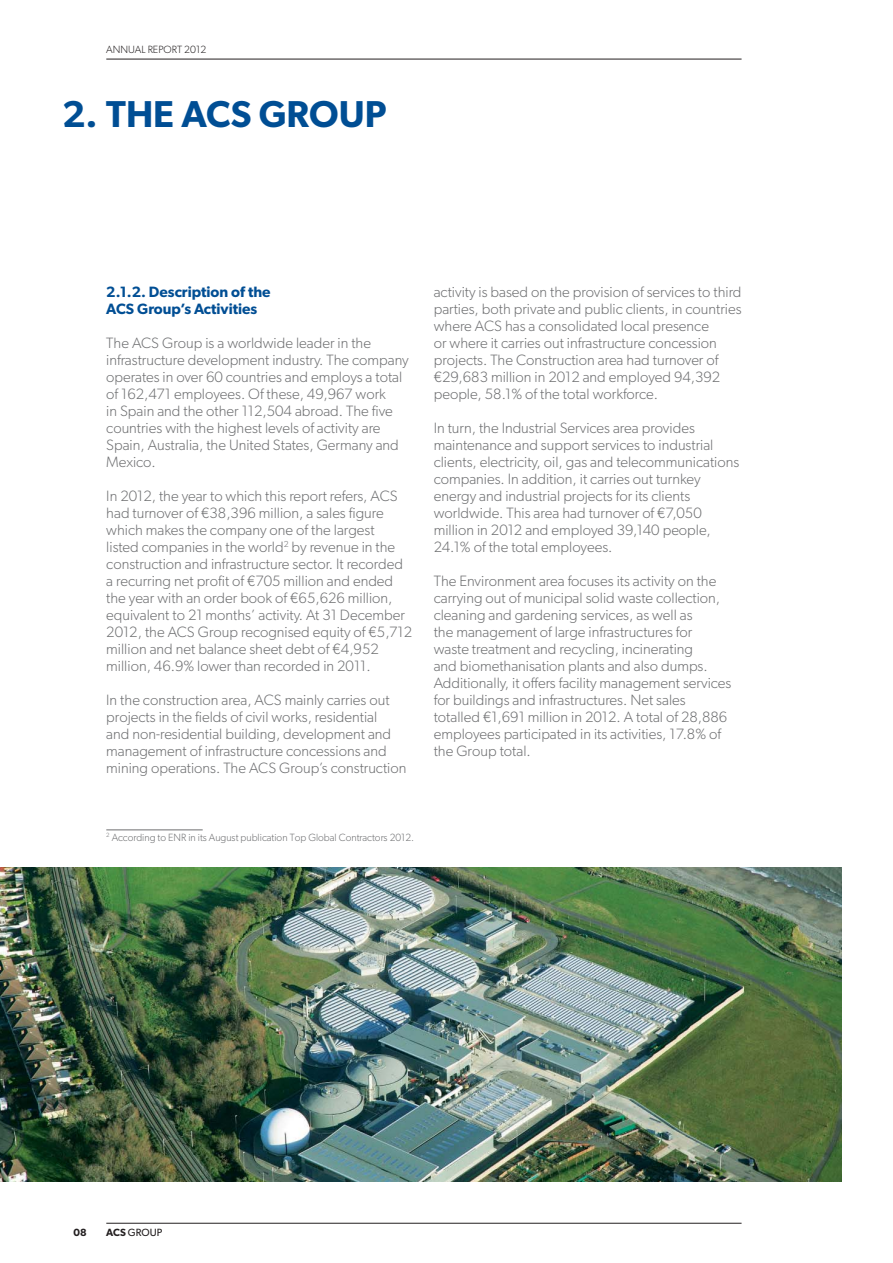
<style>
.page{position:relative;width:893px;height:1263px;background:#fff}
.page>*{position:absolute;margin:0;border:0;box-sizing:border-box;transform-origin:0 0}
.t1{font:600 37.5px "Gibson";color:#004e94}
.t2{font:300 15px/17px "Gibson";color:#6d6e70}
.t3{font:600 15px/17px "Gibson";color:#004e94}
.t4{font:300 10.5px "Gibson";color:#6d6e70}
.t5{font:300 10.5px "Gibson";color:#231f20}
.t6{font:10.5px "Gibson";color:#231f20}
.t7{font:600 10.5px "Gibson";color:#231f20}
.s1{font-weight:600}
</style>
<div class="page">
<hr style="left:106px;top:1223px;width:636px;height:1px;background:#231f20">
<hr style="left:106px;top:59px;width:636px;height:1px;background:#231f20">
<img style="left:0;top:868px;width:842px;height:313px">
<hr style="left:106px;top:829px;width:97px;height:1px;background:#6d6e70">
<p class="t5" style="left:106px;top:46px;width:102px">ANNUAL REPORT 2012</p>
<h1 class="t1" style="left:62px;top:101px;width:326px">2. THE ACS GROUP</h1>
<p class="t3" style="left:106px;top:285px;width:166px">2.1.2. Description of the<br>ACS Group’s Activities</p>
<p class="t2" style="left:106px;top:336px;width:304px">The ACS Group is a worldwide leader in the infrastructure development industry. The company operates in over 60 countries and employs a total of 162,471 employees. Of these, 49,967 work<br>in Spain and the other 112,504 abroad. The five countries with the highest levels of activity are Spain, Australia, the United States, Germany and Mexico.</p>
<p class="t2" style="left:106px;top:489px;width:307px">In 2012, the year to which this report refers, ACS had turnover of €38,396 million, a sales figure which makes the company one of the largest<br>listed companies in the world<sup>2</sup> by revenue in the construction and infrastructure sector. It recorded a recurring net profit of €705 million and ended the year with an order book of €65,626 million, equivalent to 21 months’ activity. At 31 December 2012, the ACS Group recognised equity of €5,712 million and net balance sheet debt of €4,952 million, 46.9% lower than recorded in 2011.</p>
<p class="t2" style="left:106px;top:693px;width:302px">In the construction area, ACS mainly carries out projects in the fields of civil works, residential<br>and non-residential building, development and management of infrastructure concessions and mining operations. The ACS Group’s construction</p>
<p class="t2" style="left:434px;top:285px;width:309px">activity is based on the provision of services to third parties, both private and public clients, in countries where ACS has a consolidated local presence<br>or where it carries out infrastructure concession projects. The Construction area had turnover of €29,683 million in 2012 and employed 94,392 people, 58.1% of the total workforce.</p>
<p class="t2" style="left:434px;top:421px;width:307px">In turn, the Industrial Services area provides maintenance and support services to industrial clients, electricity, oil, gas and telecommunications companies. In addition, it carries out turnkey energy and industrial projects for its clients worldwide. This area had turnover of €7,050 million in 2012 and employed 39,140 people, 24.1% of the total employees.</p>
<p class="t2" style="left:434px;top:574px;width:299px">The Environment area focuses its activity on the carrying out of municipal solid waste collection, cleaning and gardening services, as well as<br>the management of large infrastructures for<br>waste treatment and recycling, incinerating<br>and biomethanisation plants and also dumps.<br>Additionally, it offers facility management services for buildings and infrastructures. Net sales totalled €1,691 million in 2012. A total of 28,886 employees participated in its activities, 17.8% of the Group total.</p>
<p class="t4" style="left:106px;top:833px;width:309px"><sup>2</sup> According to ENR in its August publication Top Global Contractors 2012.</p>
<p class="t7" style="left:73px;top:1229px;width:15px">08</p>
<p class="t6" style="left:106px;top:1229px;width:57px"><span class="s1">ACS</span> GROUP</p>
</div>
